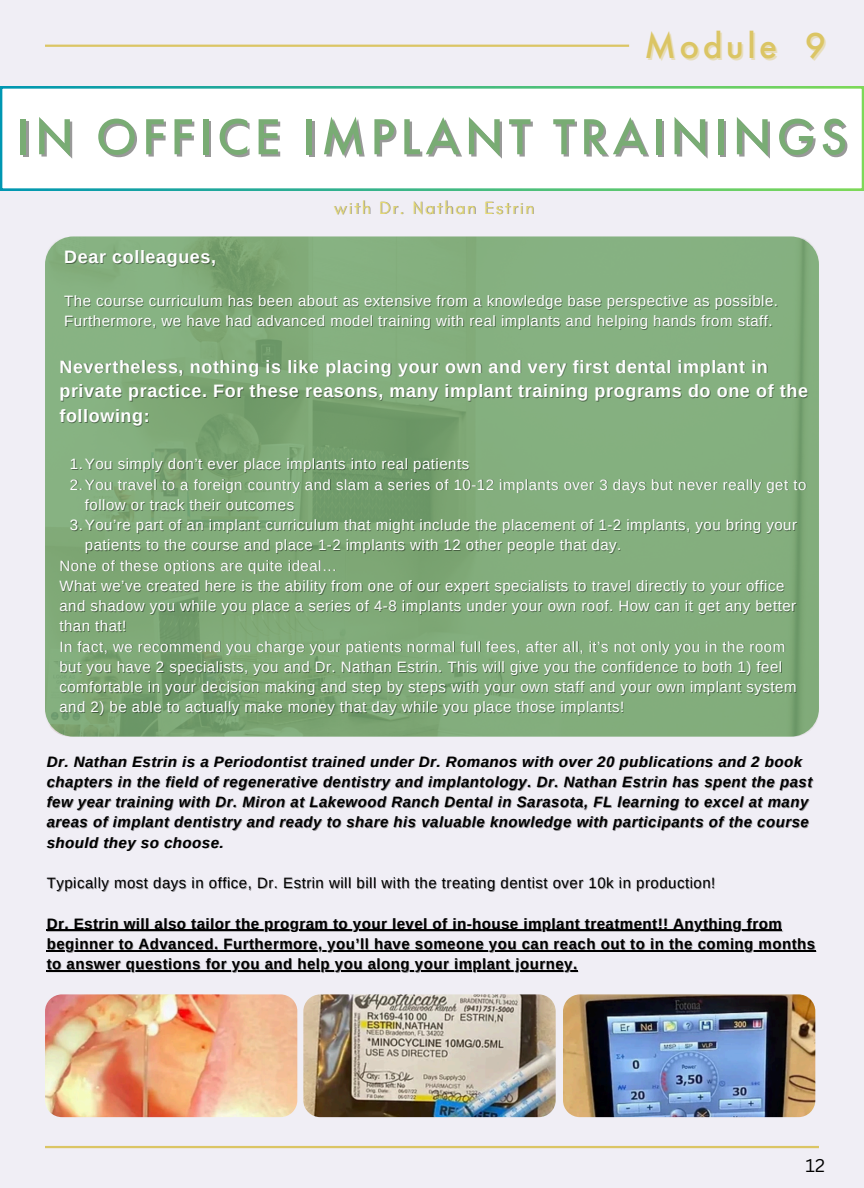
<style>
.page{position:relative;width:864px;height:1188px;background:#fff}
.page>*{position:absolute;margin:0;border:0;box-sizing:border-box;transform-origin:0 0}
.t1{font:500 52.5px "Futura PT";letter-spacing:.09em;color:#79ac74}
.t2{font:500 37.5px "Futura PT";letter-spacing:.09em;color:#dbc564}
.t3{font:700 18px "Arimo";letter-spacing:.035em;color:#fff}
.t4{font:18px "Glacial Indifference";letter-spacing:.09em;color:#e6da70}
.t5{font:18px "Canva Sans";color:#000}
.t6{font:15px/20.2px "Arimo";letter-spacing:.035em;color:#fff}
.t7{font:italic 700 15px/20.2px "Arimo";letter-spacing:.035em;color:#000}
.t8{font:700 15px/20.2px "Arimo";letter-spacing:.035em;color:#000}
.t9{font:15px "Arimo";letter-spacing:.035em;color:#000}
.s1{color:rgb(219 197 100/.4)}
.s2{color:rgb(0 0 0/.4)}
</style>
<div class="page">
<img style="left:0;top:0;width:864px;height:1188px">
<hr style="left:47px;top:930px;width:735px;height:1px;background:#000">
<hr style="left:47px;top:950px;width:769px;height:1px;background:#000">
<hr style="left:47px;top:970px;width:531px;height:1px;background:#000">
<h2 class="t2" style="left:644px;top:21px;width:185px">Module <span class="s1">9</span></h2>
<h1 class="t1" style="left:16px;top:103px;width:833px">IN OFFICE IMPLANT TRAININGS</h1>
<p class="t4" style="left:334px;top:196px;width:202px">with Dr. Nathan Estrin</p>
<p class="t3" style="left:64px;top:247px;width:153px">Dear colleagues,</p>
<p class="t6" style="left:64px;top:291px;width:715px">The course curriculum has been about as extensive from a knowledge base perspective as possible.<br>Furthermore, we have had advanced model training with real implants and helping hands from staff.</p>
<p class="t3" style="left:59px;top:356px;width:710px">Nevertheless, nothing is like placing your own and very first dental implant in</p>
<p class="t3" style="left:59px;top:381px;width:750px">private practice. For these reasons, many implant training programs do one of the</p>
<p class="t3" style="left:59px;top:406px;width:92px">following:</p>
<p class="t6" style="left:71px;top:454px;width:400px"><span class="s2">1</span>.You simply don’t ever place implants into real patients</p>
<p class="t6" style="left:71px;top:474px;width:737px"><span class="s2">2</span>.You travel to a foreign country and slam a series of 10-12 implants over 3 days but never really get to</p>
<p class="t6" style="left:85px;top:494px;width:211px">follow or track their outcomes</p>
<h5 class="t6" style="left:71px;top:515px;width:728px"><span class="s2">3</span>.You’re part of an implant curriculum that might include the placement of 1-2 implants, you bring your</h5>
<p class="t6" style="left:85px;top:535px;width:538px">patients to the course and place 1-2 implants with 12 other people that day.</p>
<p class="t6" style="left:59px;top:555px;width:279px">None of these options are quite ideal…</p>
<p class="t6" style="left:59px;top:575px;width:727px">What we’ve created here is the ability from one of our expert specialists to travel directly to your office</p>
<p class="t6" style="left:59px;top:596px;width:738px">and shadow you while you place a series of 4-8 implants under your own roof. How can it get any better</p>
<p class="t6" style="left:59px;top:616px;width:68px">than that!</p>
<p class="t6" style="left:59px;top:636px;width:739px">In fact, we recommend you charge your patients normal full fees, after all, it’s not only you in the room but you have 2 specialists, you and Dr. Nathan Estrin. This will give you the confidence to both 1) feel comfortable in your decision making and step by steps with your own staff and your own implant system and 2) be able to actually make money that day while you place those implants!</p>
<p class="t7" style="left:47px;top:751px;width:767px">Dr. Nathan Estrin is a Periodontist trained under Dr. Romanos with over 20 publications and 2 book chapters in the field of regenerative dentistry and implantology. Dr. Nathan Estrin has spent the past few year training with Dr. Miron at Lakewood Ranch Dental in Sarasota, FL learning to excel at many areas of implant dentistry and ready to share his valuable knowledge with participants of the course should they so choose.</p>
<p class="t9" style="left:47px;top:875px;width:670px">Typically most days in office, Dr. Estrin will bill with the treating dentist over 10k in production!</p>
<p class="t8" style="left:47px;top:913px;width:770px">Dr. Estrin will also tailor the program to your level of in-house implant treatment!! Anything from beginner to Advanced. Furthermore, you’ll have someone you can reach out to in the coming months to answer questions for you and help you along your implant journey.</p>
<p class="t5" style="left:806px;top:1152px;width:21px">12</p>
</div>
